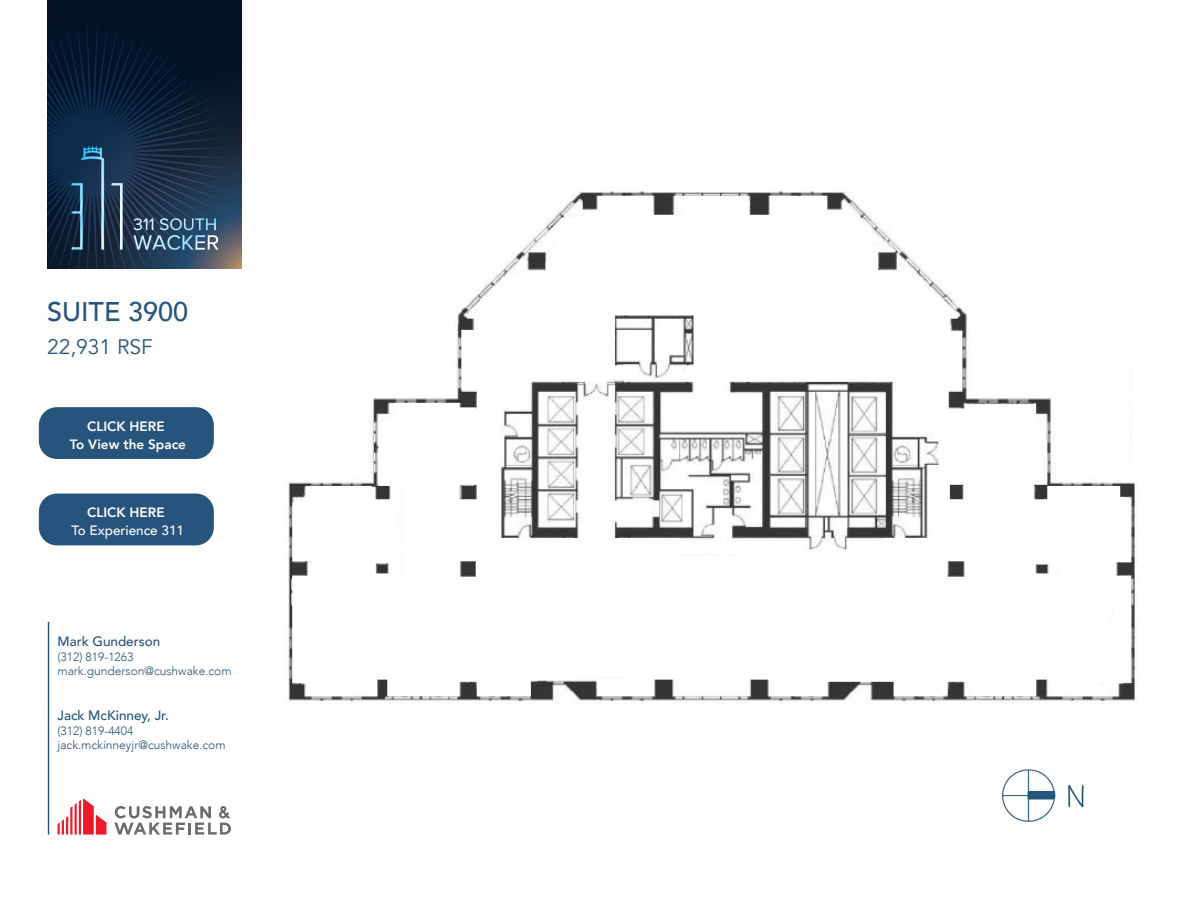
<style>
.page{position:relative;width:1188px;height:918px;background:#fff}
.page>*{position:absolute;margin:0;border:0;box-sizing:border-box;transform-origin:0 0}
.t1{font:500 27px "Avenir";color:#26547c}
.t2{font:21px "Avenir";color:#26547c}
.t3{font:800 13.5px "Avenir";color:#fff}
.t4{font:500 13.5px "Avenir";color:#26547c}
.t5{font:500 13.5px "Avenir";color:#fff}
.t6{font:500 13.35px "Avenir";color:#26547c}
.t7{font:300 12px/14.4px "Avenir";color:#26547c}
</style>
<div class="page">
<img style="left:47px;top:0;width:195px;height:269px">
<hr style="left:48px;top:622px;width:1px;height:213px;background:#26547c">
<svg style="left:58px;top:798px;width:49px;height:37px"></svg>
<svg style="left:114px;top:806px;width:117px;height:29px"></svg>
<div style="left:39px;top:494px;width:175px;height:51px;background:#26547c;border-radius:18px"></div>
<img style="left:288px;top:191px;width:850px;height:512px">
<div style="left:39px;top:407px;width:175px;height:52px;background:#26547c;border-radius:18px"></div>
<img style="left:1002px;top:769px;width:81px;height:53px">
<p class="t1" style="left:47px;top:288px;width:143px">SUITE 3900</p>
<p class="t2" style="left:47px;top:334px;width:107px">22,931 RSF</p>
<p class="t3" style="left:87px;top:416px;width:79px">CLICK HERE</p>
<p class="t3" style="left:70px;top:434px;width:118px">To View the Space</p>
<p class="t3" style="left:87px;top:502px;width:79px">CLICK HERE</p>
<p class="t5" style="left:71px;top:519px;width:114px">To Experience 311</p>
<p class="t4" style="left:58px;top:630px;width:104px">Mark Gunderson</p>
<p class="t7" style="left:58px;top:649px;width:176px">(312) 819-1263 mark.gunderson@cushwake.com</p>
<p class="t4" style="left:58px;top:704px;width:113px">Jack McKinney, Jr.</p>
<p class="t7" style="left:58px;top:723px;width:170px">(312) 819-4404 jack.mckinneyjr@cushwake.com</p>
<p class="t6" style="left:70px;top:664px;width:103px">Mark Gunderson</p>
<p class="t6" style="left:70px;top:737px;width:114px">Jack McKinney, Jr.</p>
</div>
